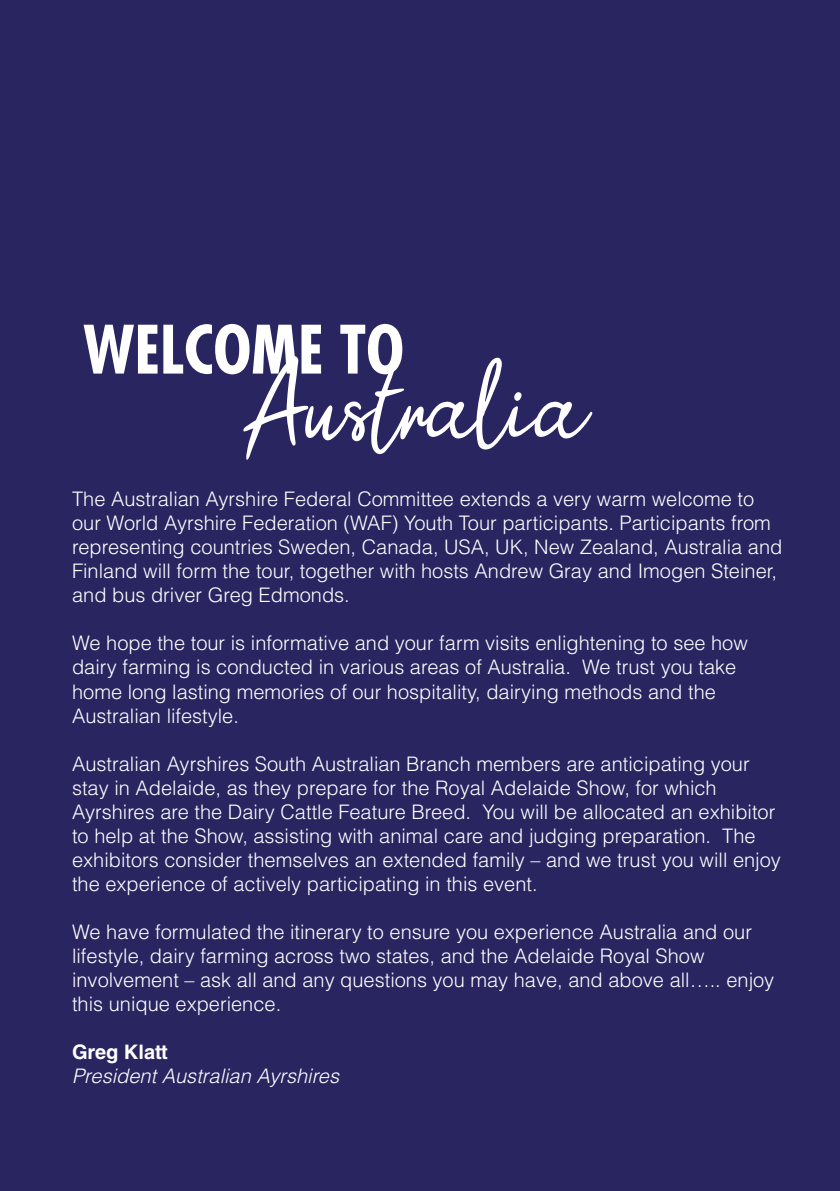
<style>
.page{position:relative;width:840px;height:1191px;background:#fff}
.page>*{position:absolute;margin:0;border:0;box-sizing:border-box;transform-origin:0 0}
.t1{font:107px "Paul Signature";color:#fff}
.t2{font:700 condensed 64.8px "Futura LT";color:#fff}
.t3{font:300 20px/24px "Helvetica LT Std";color:#fff}
.t4{font:italic 300 20px "Helvetica LT Std";color:#fff}
.t5{font:700 20px "Helvetica LT Std";color:#fff}
</style>
<div class="page">
<div style="left:0;top:0;width:839px;height:1191px;background:#292561"></div>
<h2 class="t2" style="left:83px;top:309px;width:322px">WELCOME TO</h2>
<h1 class="t1" style="left:241px;top:336px;width:346px">Australia</h1>
<p class="t3" style="left:72px;top:487px;width:711px">The Australian Ayrshire Federal Committee extends a very warm welcome to our World Ayrshire Federation (WAF) Youth Tour participants. Participants from representing countries Sweden, Canada, USA, UK, New Zealand, Australia and Finland will form the tour, together with hosts Andrew Gray and Imogen Steiner, and bus driver Greg Edmonds.</p>
<p class="t3" style="left:72px;top:631px;width:677px">We hope the tour is informative and your farm visits enlightening to see how dairy farming is conducted in various areas of Australia. We trust you take home long lasting memories of our hospitality, dairying methods and the Australian lifestyle.</p>
<p class="t3" style="left:72px;top:751px;width:709px">Australian Ayrshires South Australian Branch members are anticipating your stay in Adelaide, as they prepare for the Royal Adelaide Show, for which Ayrshires are the Dairy Cattle Feature Breed. You will be allocated an exhibitor to help at the Show, assisting with animal care and judging preparation. The exhibitors consider themselves an extended family – and we trust you will enjoy the experience of actively participating in this event.</p>
<p class="t3" style="left:72px;top:919px;width:703px">We have formulated the itinerary to ensure you experience Australia and our lifestyle, dairy farming across two states, and the Adelaide Royal Show involvement – ask all and any questions you may have, and above all….. enjoy this unique experience.</p>
<p class="t5" style="left:72px;top:1039px;width:97px">Greg Klatt</p>
<p class="t4" style="left:72px;top:1063px;width:268px">President Australian Ayrshires</p>
</div>
